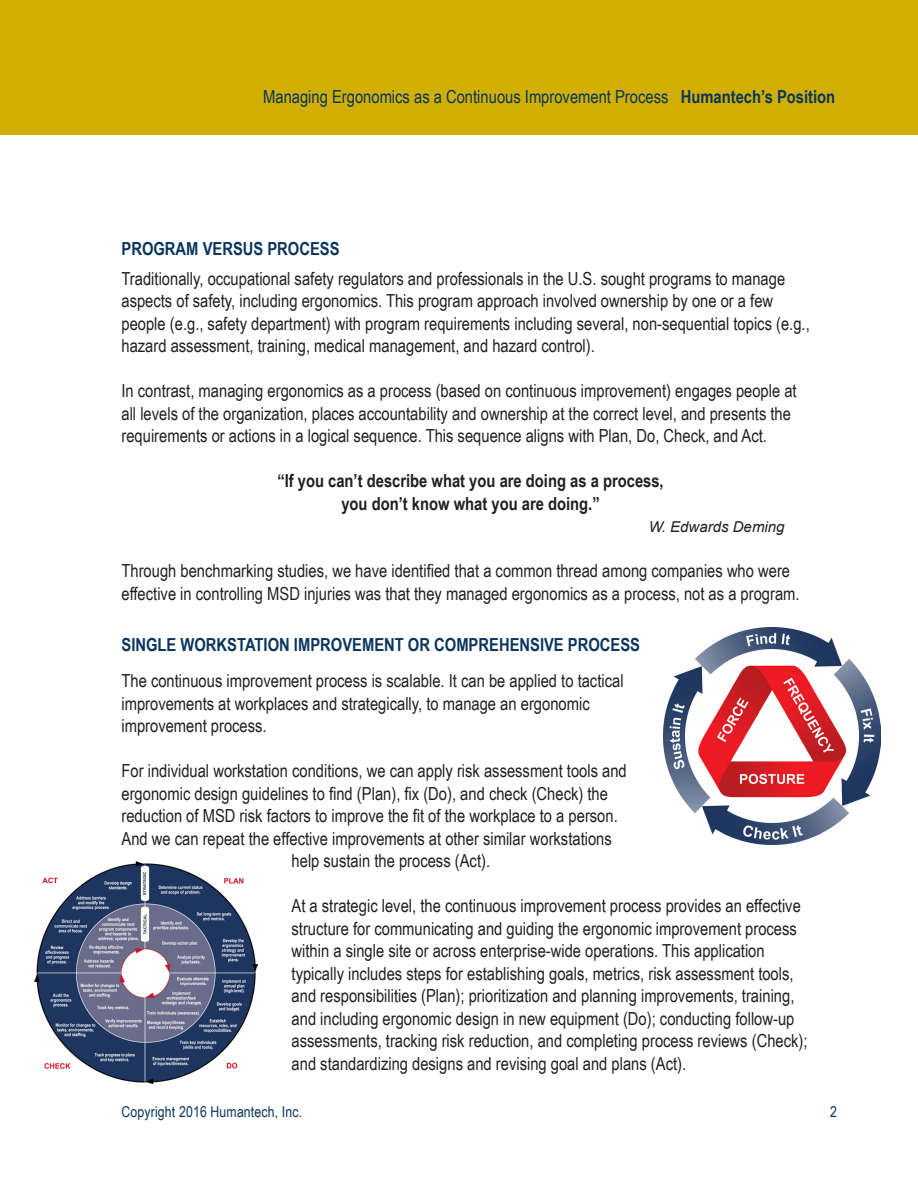
<style>
.page{position:relative;width:918px;height:1188px;background:#fff}
.page>*{position:absolute;margin:0;border:0;box-sizing:border-box;transform-origin:0 0}
.SECTION_text{font:18px/22.5px "Arial Narrow";color:#231f20}
.Large_Text{font:18px/22.5px "Arial Narrow";color:#231f20}
.Large_Text-2{font:700 18px "Arial Narrow";color:#231f20}
.SECTION_text-2{font:700 18px "Arial Narrow";color:#0a355e}
.Large_Text-3{font:18px "Arial Narrow";color:#0a355e}
.t1{font:15px "Arial Narrow";letter-spacing:.01em;color:#0a355e}
.Large_Text-4{font:italic 15px "Arial";color:#231f20}
.s1{font-weight:700}
</style>
<div class="page">
<div style="left:0;top:0;width:918px;height:135px;background:#d0af00"></div>
<img style="left:663px;top:627px;width:217px;height:217px">
<img style="left:35px;top:861px;width:223px;height:222px">
<p class="Large_Text-3" style="left:263px;top:83px;width:574px">Managing Ergonomics as a Continuous Improvement Process <span class="s1">Humantech’s Position</span></p>
<p class="SECTION_text-2" style="left:122px;top:235px;width:220px">PROGRAM VERSUS PROCESS</p>
<p class="Large_Text" style="left:122px;top:266px;width:690px">Traditionally, occupational safety regulators and professionals in the U.S. sought programs to manage aspects of safety, including ergonomics. This program approach involved ownership by one or a few people (e.g., safety department) with program requirements including several, non-sequential topics (e.g., hazard assessment, training, medical management, and hazard control).</p>
<p class="Large_Text" style="left:122px;top:379px;width:677px">In contrast, managing ergonomics as a process (based on continuous improvement) engages people at all levels of the organization, places accountability and ownership at the correct level, and presents the requirements or actions in a logical sequence. This sequence aligns with Plan, Do, Check, and Act.</p>
<p class="Large_Text-2" style="left:277px;top:467px;width:388px">“If you can’t describe what you are doing as a process,</p>
<p class="Large_Text-2" style="left:341px;top:490px;width:260px">you don’t know what you are doing.”</p>
<p class="Large_Text-4" style="left:649px;top:517px;width:137px">W. Edwards Deming</p>
<p class="Large_Text" style="left:122px;top:559px;width:680px">Through benchmarking studies, we have identified that a common thread among companies who were effective in controlling MSD injuries was that they managed ergonomics as a process, not as a program.</p>
<p class="SECTION_text-2" style="left:122px;top:631px;width:520px">SINGLE WORKSTATION IMPROVEMENT OR COMPREHENSIVE PROCESS</p>
<p class="SECTION_text" style="left:122px;top:669px;width:504px">The continuous improvement process is scalable. It can be applied to tactical improvements at workplaces and strategically, to manage an ergonomic improvement process.</p>
<p class="SECTION_text" style="left:122px;top:759px;width:507px">For individual workstation conditions, we can apply risk assessment tools and</p>
<p class="SECTION_text" style="left:122px;top:782px;width:488px">ergonomic design guidelines to find (Plan), fix (Do), and check (Check) the</p>
<p class="SECTION_text" style="left:122px;top:804px;width:498px">reduction of MSD risk factors to improve the fit of the workplace to a person.</p>
<p class="SECTION_text" style="left:122px;top:827px;width:492px">And we can repeat the effective improvements at other similar workstations</p>
<p class="SECTION_text" style="left:292px;top:849px;width:200px">help sustain the process (Act).</p>
<p class="SECTION_text" style="left:292px;top:894px;width:517px">At a strategic level, the continuous improvement process provides an effective structure for communicating and guiding the ergonomic improvement process within a single site or across enterprise-wide operations. This application typically includes steps for establishing goals, metrics, risk assessment tools, and responsibilities (Plan); prioritization and planning improvements, training, and including ergonomic design in new equipment (Do); conducting follow-up assessments, tracking risk reduction, and completing process reviews (Check); and standardizing designs and revising goal and plans (Act).</p>
<p class="t1" style="left:122px;top:1101px;width:182px">Copyright 2016 Humantech, Inc.</p>
<p class="t1" style="left:830px;top:1101px;width:8px">2</p>
</div>
